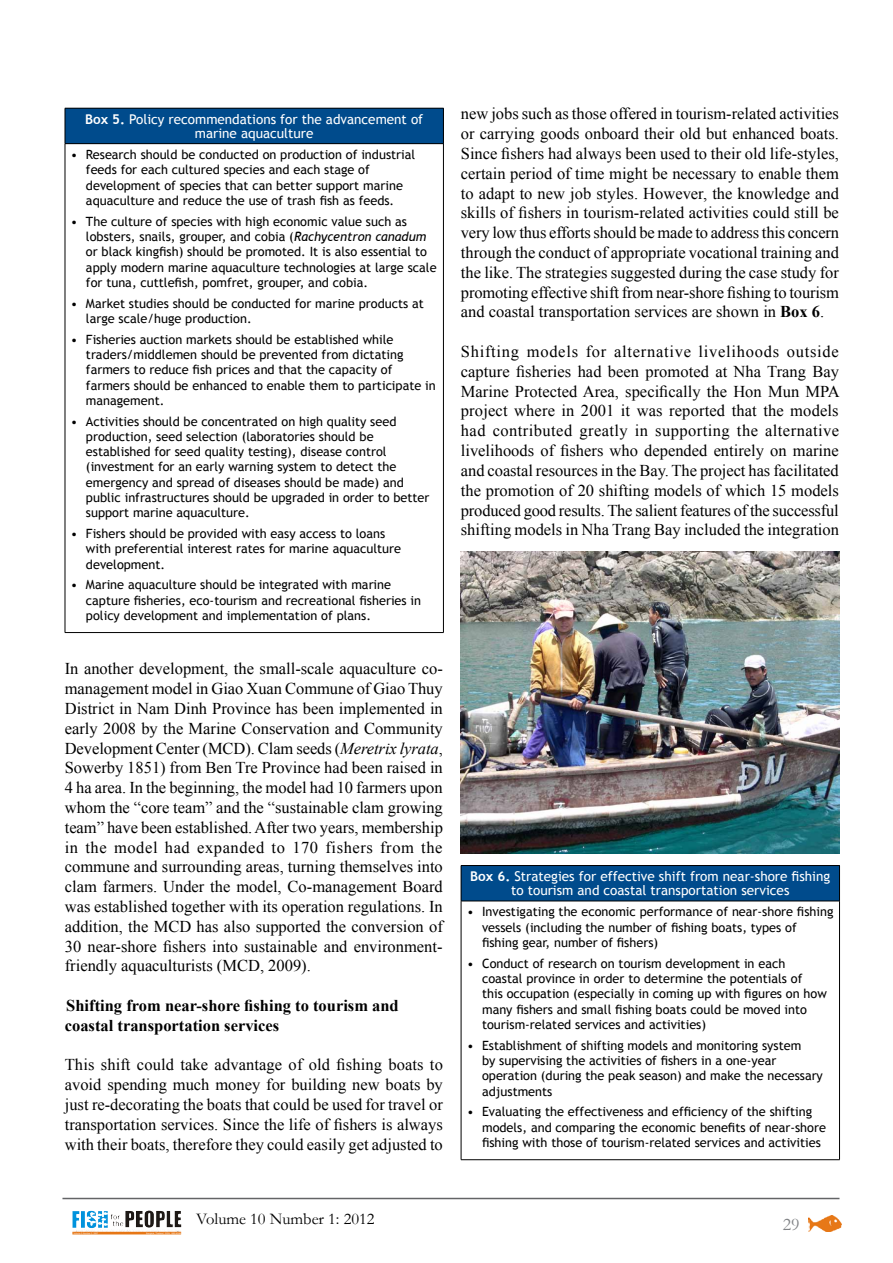
<style>
.page{position:relative;width:893px;height:1263px;background:#fff}
.page>*{position:absolute;margin:0;border:0;box-sizing:border-box;transform-origin:0 0}
.t1{font:18px "Garamond";color:#808285}
.t2{font:16.5px/19.8px "Times New Roman";color:#000;text-align:justify}
.t3{font:700 16.5px/19.8px "Times New Roman";color:#000}
.t4{font:16.5px "Garamond";color:#000}
.t5{font:13.5px/13.5px "Trebuchet MS";color:#fff;text-align:center}
.t6{font:12.75px/15.3px "Trebuchet MS";color:#000}
.s1{font-weight:700}
.s2{font-style:italic}
</style>
<div class="page">
<img style="left:809px;top:1215px;width:32px;height:16px">
<img style="left:86px;top:1210px;width:95px;height:19px">
<hr style="left:62px;top:1198px;width:777px;height:1px;background:#636466">
<div style="left:65px;top:108px;width:378px;height:36px;background:#004b8c"></div>
<hr style="left:65px;top:108px;width:379px;height:1px;background:#000">
<hr style="left:65px;top:108px;width:1px;height:35px;background:#000">
<hr style="left:443px;top:108px;width:1px;height:35px;background:#000">
<hr style="left:65px;top:143px;width:379px;height:1px;background:#000">
<hr style="left:65px;top:144px;width:1px;height:488px;background:#000">
<hr style="left:443px;top:144px;width:1px;height:488px;background:#000">
<hr style="left:65px;top:632px;width:379px;height:1px;background:#000">
<div style="left:461px;top:865px;width:378px;height:36px;background:#004b8c"></div>
<hr style="left:461px;top:865px;width:379px;height:1px;background:#000">
<hr style="left:461px;top:866px;width:1px;height:35px;background:#000">
<hr style="left:839px;top:866px;width:1px;height:35px;background:#000">
<hr style="left:461px;top:901px;width:379px;height:1px;background:#000">
<hr style="left:461px;top:901px;width:1px;height:258px;background:#000">
<hr style="left:839px;top:901px;width:1px;height:258px;background:#000">
<hr style="left:461px;top:1159px;width:379px;height:1px;background:#000">
<img style="left:461px;top:551px;width:378px;height:303px">
<p class="t5" style="left:85px;top:113px;width:340px"><span class="s1">Box 5.</span> Policy recommendations for the advancement of marine aquaculture</p>
<p class="t6" style="left:86px;top:147px;width:331px;text-indent:-15px">• Research should be conducted on production of industrial feeds for each cultured species and each stage of development of species that can better support marine aquaculture and reduce the use of trash fish as feeds.</p>
<p class="t6" style="left:86px;top:214px;width:352px;text-indent:-15px">• The culture of species with high economic value such as lobsters, snails, grouper, and cobia (<span class="s2">Rachycentron canadum </span>or black kingfish) should be promoted. It is also essential to apply modern marine aquaculture technologies at large scale for tuna, cuttlefish, pomfret, grouper, and cobia.</p>
<p class="t6" style="left:86px;top:296px;width:339px;text-indent:-15px">• Market studies should be conducted for marine products at large scale/huge production.</p>
<p class="t6" style="left:86px;top:332px;width:351px;text-indent:-15px">• Fisheries auction markets should be established while traders/middlemen should be prevented from dictating farmers to reduce fish prices and that the capacity of farmers should be enhanced to enable them to participate in management.</p>
<p class="t6" style="left:86px;top:413px;width:345px;text-indent:-15px">• Activities should be concentrated on high quality seed production, seed selection (laboratories should be established for seed quality testing), disease control (investment for an early warning system to detect the emergency and spread of diseases should be made) and public infrastructures should be upgraded in order to better support marine aquaculture.</p>
<p class="t6" style="left:86px;top:526px;width:317px;text-indent:-15px">• Fishers should be provided with easy access to loans with preferential interest rates for marine aquaculture development.</p>
<p class="t6" style="left:86px;top:577px;width:337px;text-indent:-15px">• Marine aquaculture should be integrated with marine capture fisheries, eco-tourism and recreational fisheries in policy development and implementation of plans.</p>
<p class="t2" style="left:65px;top:659px;width:380px">In another development, the small-scale aquaculture co&shy;management model in Giao Xuan Commune of Giao Thuy District in Nam Dinh Province has been implemented in early 2008 by the Marine Conservation and Community Development Center (MCD). Clam seeds (<span class="s2">Meretrix lyrata</span>, Sowerby 1851) from Ben Tre Province had been raised in 4 ha area. In the beginning, the model had 10 farmers upon whom the “core team” and the “sustainable clam growing team” have been established. After two years, membership in the model had expanded to 170 fishers from the commune and surrounding areas, turning themselves into clam farmers. Under the model, Co-management Board was established together with its operation regulations. In addition, the MCD has also supported the conversion of 30 near-shore fishers into sustainable and environment&shy;friendly aquaculturists (MCD, 2009).</p>
<p class="t3" style="left:65px;top:995px;width:335px">Shifting from near-shore fishing to tourism and coastal transportation services</p>
<p class="t2" style="left:65px;top:1055px;width:380px">This shift could take advantage of old fishing boats to avoid spending much money for building new boats by just re-decorating the boats that could be used for travel or transportation services. Since the life of fishers is always with their boats, therefore they could easily get adjusted to</p>
<p class="t2" style="left:461px;top:104px;width:380px">new jobs such as those offered in tourism-related activities or carrying goods onboard their old but enhanced boats.<br>Since fishers had always been used to their old life-styles, certain period of time might be necessary to enable them to adapt to new job styles. However, the knowledge and skills of fishers in tourism-related activities could still be very low thus efforts should be made to address this concern through the conduct of appropriate vocational training and the like. The strategies suggested during the case study for promoting effective shift from near-shore fishing to tourism and coastal transportation services are shown in <span class="s1">Box 6</span>.</p>
<p class="t2" style="left:461px;top:341px;width:380px">Shifting models for alternative livelihoods outside capture fisheries had been promoted at Nha Trang Bay Marine Protected Area, specifically the Hon Mun MPA project where in 2001 it was reported that the models had contributed greatly in supporting the alternative livelihoods of fishers who depended entirely on marine and coastal resources in the Bay. The project has facilitated the promotion of 20 shifting models of which 15 models produced good results. The salient features of the successful shifting models in Nha Trang Bay included the integration</p>
<p class="t5" style="left:470px;top:870px;width:362px"><span class="s1">Box 6.</span> Strategies for effective shift from near-shore fishing to tourism and coastal transportation services</p>
<p class="t6" style="left:482px;top:904px;width:353px;text-indent:-15px">• Investigating the economic performance of near-shore fishing vessels (including the number of fishing boats, types of fishing gear, number of fishers)</p>
<p class="t6" style="left:482px;top:956px;width:346px;text-indent:-15px">• Conduct of research on tourism development in each coastal province in order to determine the potentials of<br>this occupation (especially in coming up with figures on how many fishers and small fishing boats could be moved into tourism-related services and activities)</p>
<p class="t6" style="left:482px;top:1037px;width:342px;text-indent:-15px">• Establishment of shifting models and monitoring system<br>by supervising the activities of fishers in a one-year operation (during the peak season) and make the necessary adjustments</p>
<p class="t6" style="left:482px;top:1104px;width:345px;text-indent:-15px">• Evaluating the effectiveness and efficiency of the shifting models, and comparing the economic benefits of near-shore fishing with those of tourism-related services and activities</p>
<p class="t4" style="left:196px;top:1208px;width:180px">Volume 10 Number 1: 2012</p>
<p class="t1" style="left:783px;top:1212px;width:18px">29</p>
</div>
